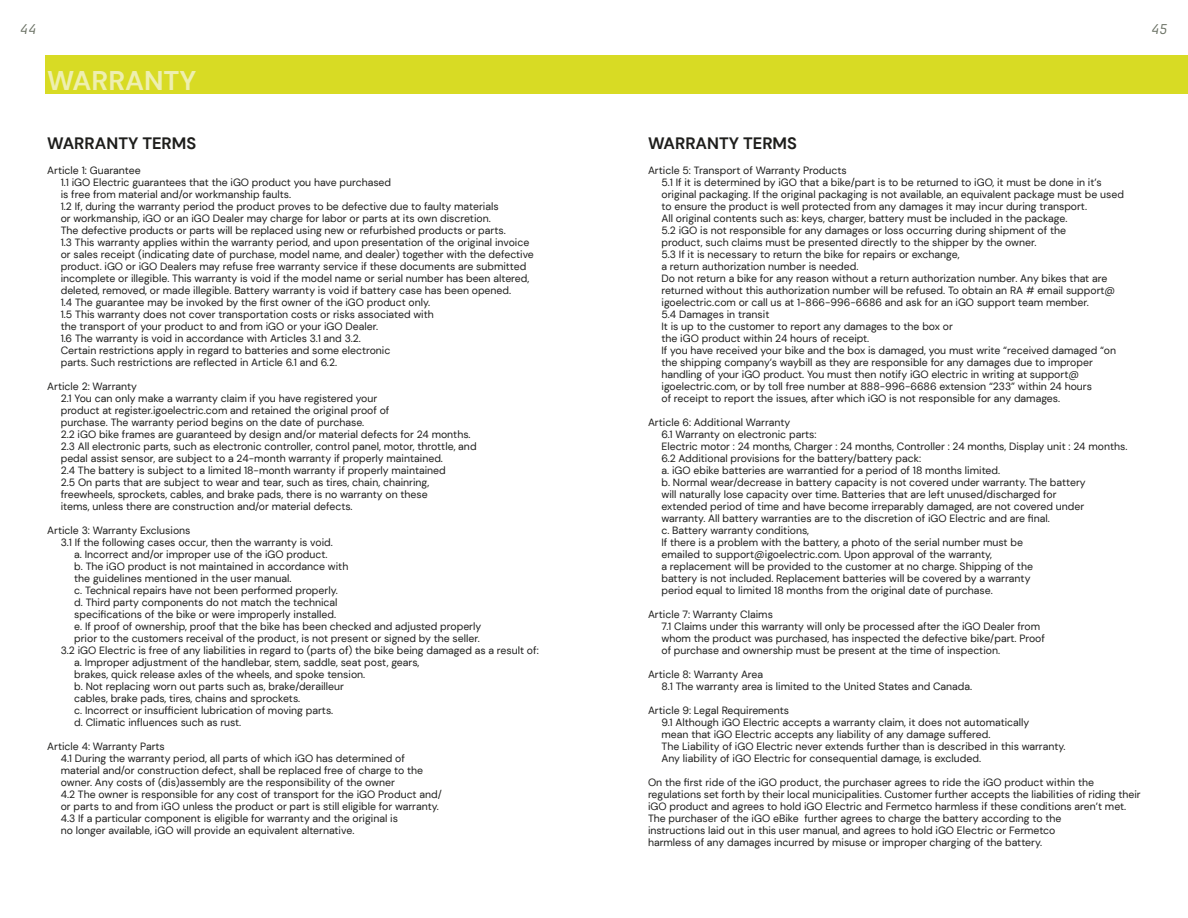
<style>
.page{position:relative;width:1188px;height:918px;background:#fff}
.page>*{position:absolute;margin:0;border:0;box-sizing:border-box;transform-origin:0 0}
.t1{font:700 27px "DM Sans";color:#eeefb0}
.t2{font:700 16.5px "DM Sans";color:#1d1d1b}
.t3{font:italic 13.5px "Jet Brains Mono";color:#697063}
.t4{font:10.5px/12px "DM Sans";color:#1d1d1b}
</style>
<div class="page">
<div style="left:45px;top:55px;width:1143px;height:39px;background:#d8db24"></div>
<p class="t3" style="left:20px;top:19px;width:18px">44</p>
<p class="t3" style="left:1152px;top:19px;width:18px">45</p>
<h1 class="t1" style="left:47px;top:64px;width:151px">WARRANTY</h1>
<h2 class="t2" style="left:47px;top:133px;width:151px">WARRANTY TERMS</h2>
<p class="t4" style="left:61px;top:164px;width:475px;text-indent:-14px">Article 1: Guarantee<br>1.1 iGO Electric guarantees that the iGO product you have purchased<br>is free from material and/or workmanship faults.<br>1.2 If, during the warranty period the product proves to be defective due to faulty materials<br>or workmanship, iGO or an iGO Dealer may charge for labor or parts at its own discretion.<br>The defective products or parts will be replaced using new or refurbished products or parts.<br>1.3 This warranty applies within the warranty period, and upon presentation of the original invoice or sales receipt (indicating date of purchase, model name, and dealer) together with the defective product. iGO or iGO Dealers may refuse free warranty service if these documents are submitted incomplete or illegible. This warranty is void if the model name or serial number has been altered, deleted, removed, or made illegible. Battery warranty is void if battery case has been opened.<br>1.4 The guarantee may be invoked by the first owner of the iGO product only.<br>1.5 This warranty does not cover transportation costs or risks associated with<br>the transport of your product to and from iGO or your iGO Dealer.<br>1.6 The warranty is void in accordance with Articles 3.1 and 3.2.<br>Certain restrictions apply in regard to batteries and some electronic<br>parts. Such restrictions are reflected in Article 6.1 and 6.2.</p>
<p class="t4" style="left:61px;top:380px;width:417px;text-indent:-14px">Article 2: Warranty<br>2.1 You can only make a warranty claim if you have registered your<br>product at register.igoelectric.com and retained the original proof of<br>purchase. The warranty period begins on the date of purchase.<br>2.2 iGO bike frames are guaranteed by design and/or material defects for 24 months.<br>2.3 All electronic parts, such as electronic controller, control panel, motor, throttle, and pedal assist sensor, are subject to a 24-month warranty if properly maintained.<br>2.4 The battery is subject to a limited 18-month warranty if properly maintained<br>2.5 On parts that are subject to wear and tear, such as tires, chain, chainring, freewheels, sprockets, cables, and brake pads, there is no warranty on these<br>items, unless there are construction and/or material defects.</p>
<p class="t4" style="left:47px;top:524px;width:145px">Article 3: Warranty Exclusions</p>
<p class="t4" style="left:61px;top:536px;width:274px">3.1 If the following cases occur, then the warranty is void.</p>
<p class="t4" style="left:74px;top:548px;width:255px">a. Incorrect and/or improper use of the iGO product.</p>
<p class="t4" style="left:74px;top:560px;width:276px">b. The iGO product is not maintained in accordance with</p>
<p class="t4" style="left:74px;top:572px;width:219px">the guidelines mentioned in the user manual.</p>
<p class="t4" style="left:74px;top:584px;width:265px">c. Technical repairs have not been performed properly.</p>
<p class="t4" style="left:74px;top:596px;width:265px">d. Third party components do not match the technical</p>
<p class="t4" style="left:74px;top:608px;width:263px">specifications of the bike or were improperly installed.</p>
<p class="t4" style="left:74px;top:620px;width:409px">e. If proof of ownership, proof that the bike has been checked and adjusted properly</p>
<p class="t4" style="left:74px;top:632px;width:407px">prior to the customers receival of the product, is not present or signed by the seller.</p>
<p class="t4" style="left:61px;top:644px;width:480px">3.2 iGO Electric is free of any liabilities in regard to (parts of) the bike being damaged as a result of:</p>
<p class="t4" style="left:74px;top:656px;width:347px">a. Improper adjustment of the handlebar, stem, saddle, seat post, gears,</p>
<p class="t4" style="left:74px;top:668px;width:293px">brakes, quick release axles of the wheels, and spoke tension.</p>
<p class="t4" style="left:74px;top:680px;width:271px">b. Not replacing worn out parts such as, brake/derailleur</p>
<p class="t4" style="left:74px;top:692px;width:228px">cables, brake pads, tires, chains and sprockets.</p>
<p class="t4" style="left:74px;top:704px;width:261px">c. Incorrect or insufficient lubrication of moving parts.</p>
<p class="t4" style="left:74px;top:716px;width:169px">d. Climatic influences such as rust.</p>
<p class="t4" style="left:61px;top:740px;width:383px;text-indent:-14px">Article 4: Warranty Parts<br>4.1 During the warranty period, all parts of which iGO has determined of material and/or construction defect, shall be replaced free of charge to the owner. Any costs of (dis)assembly are the responsibility of the owner<br>4.2 The owner is responsible for any cost of transport for the iGO Product and/ or parts to and from iGO unless the product or part is still eligible for warranty.<br>4.3 If a particular component is eligible for warranty and the original is<br>no longer available, iGO will provide an equivalent alternative.</p>
<h2 class="t2" style="left:648px;top:133px;width:151px">WARRANTY TERMS</h2>
<p class="t4" style="left:662px;top:164px;width:464px;text-indent:-14px">Article 5: Transport of Warranty Products<br>5.1 If it is determined by iGO that a bike/part is to be returned to iGO, it must be done in it’s original packaging. If the original packaging is not available, an equivalent package must be used to ensure the product is well protected from any damages it may incur during transport.<br>All original contents such as: keys, charger, battery must be included in the package.<br>5.2 iGO is not responsible for any damages or loss occurring during shipment of the<br>product, such claims must be presented directly to the shipper by the owner.<br>5.3 If it is necessary to return the bike for repairs or exchange,<br>a return authorization number is needed.<br>Do not return a bike for any reason without a return authorization number. Any bikes that are returned without this authorization number will be refused. To obtain an RA # email support@ igoelectric.com or call us at 1-866-996-6686 and ask for an iGO support team member.<br>5.4 Damages in transit<br>It is up to the customer to report any damages to the box or<br>the iGO product within 24 hours of receipt.<br>If you have received your bike and the box is damaged, you must write “received damaged “on the shipping company’s waybill as they are responsible for any damages due to improper handling of your iGO product. You must then notify iGO electric in writing at support@ igoelectric.com, or by toll free number at 888-996-6686 extension “233” within 24 hours<br>of receipt to report the issues, after which iGO is not responsible for any damages.</p>
<p class="t4" style="left:662px;top:416px;width:467px;text-indent:-14px">Article 6: Additional Warranty<br>6.1 Warranty on electronic parts:<br>Electric motor : 24 months, Charger : 24 months, Controller : 24 months, Display unit : 24 months.<br>6.2 Additional provisions for the battery/battery pack:<br>a. iGO ebike batteries are warrantied for a period of 18 months limited.<br>b. Normal wear/decrease in battery capacity is not covered under warranty. The battery<br>will naturally lose capacity over time. Batteries that are left unused/discharged for<br>extended period of time and have become irreparably damaged, are not covered under warranty. All battery warranties are to the discretion of iGO Electric and are final.<br>c. Battery warranty conditions,<br>If there is a problem with the battery, a photo of the serial number must be<br>emailed to support@igoelectric.com. Upon approval of the warranty,<br>a replacement will be provided to the customer at no charge. Shipping of the<br>battery is not included. Replacement batteries will be covered by a warranty<br>period equal to limited 18 months from the original date of purchase.</p>
<p class="t4" style="left:662px;top:608px;width:385px;text-indent:-14px">Article 7: Warranty Claims<br>7.1 Claims under this warranty will only be processed after the iGO Dealer from whom the product was purchased, has inspected the defective bike/part. Proof of purchase and ownership must be present at the time of inspection.</p>
<p class="t4" style="left:662px;top:668px;width:312px;text-indent:-14px">Article 8: Warranty Area<br>8.1 The warranty area is limited to the United States and Canada.</p>
<p class="t4" style="left:662px;top:704px;width:406px;text-indent:-14px">Article 9: Legal Requirements<br>9.1 Although iGO Electric accepts a warranty claim, it does not automatically<br>mean that iGO Electric accepts any liability of any damage suffered.<br>The Liability of iGO Electric never extends further than is described in this warranty.<br>Any liability of iGO Electric for consequential damage, is excluded.</p>
<p class="t4" style="left:648px;top:776px;width:494px">On the first ride of the iGO product, the purchaser agrees to ride the iGO product within the regulations set forth by their local municipalities. Customer further accepts the liabilities of riding their iGO product and agrees to hold iGO Electric and Fermetco harmless if these conditions aren’t met.<br>The purchaser of the iGO eBike further agrees to charge the battery according to the<br>instructions laid out in this user manual, and agrees to hold iGO Electric or Fermetco<br>harmless of any damages incurred by misuse or improper charging of the battery.</p>
</div>
